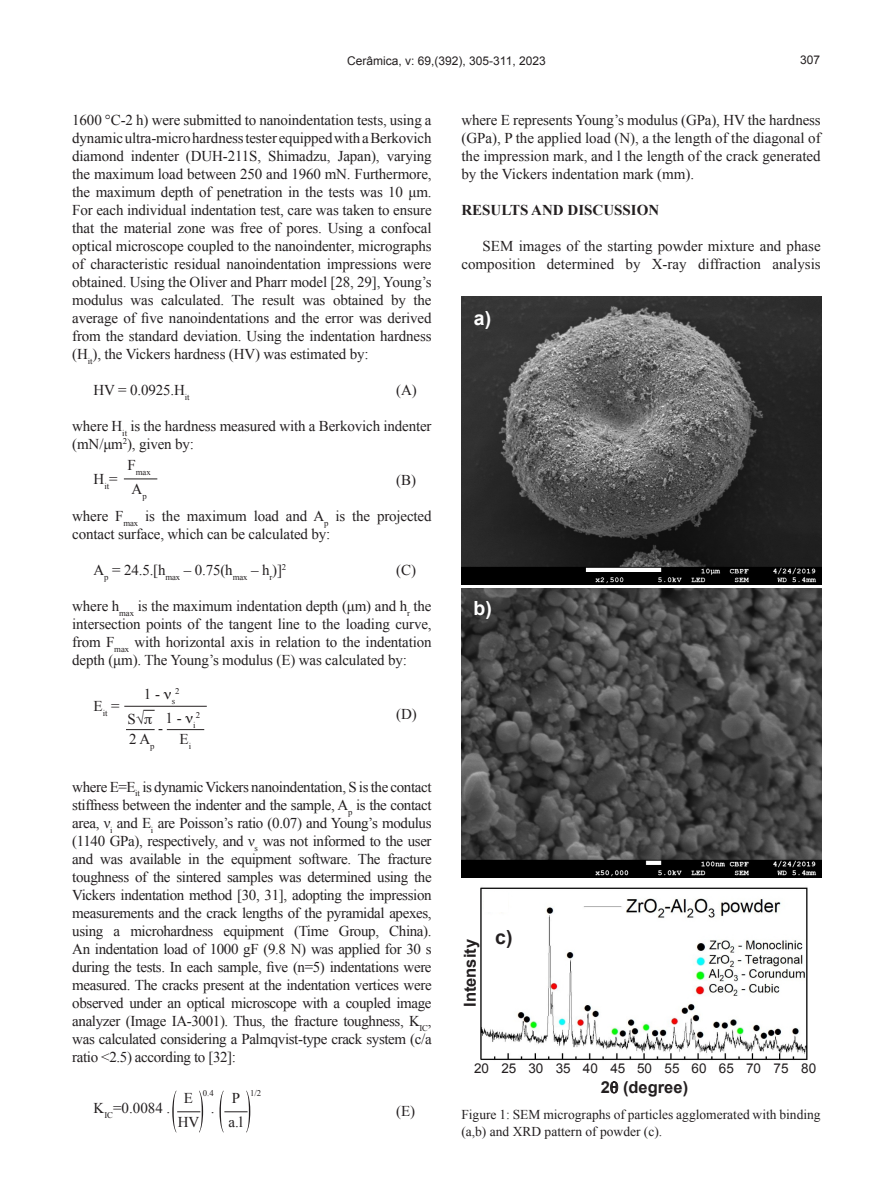
<style>
.page{position:relative;width:893px;height:1191px;background:#fff}
.page>*{position:absolute;margin:0;border:0;box-sizing:border-box;transform-origin:0 0}
.t1{font:700 19.5px "Arial";color:#fff}
.t2{font:700 19.5px "Arial";color:#231f20}
.t3{font:700 16.5px "Arial";color:#231f20}
.Corpo_A{font:15px/18px "Times New Roman";letter-spacing:-.01em;color:#231f20;text-align:justify}
.t4{font:700 15px "Times New Roman";color:#231f20}
.t5{font:13.5px/16.2px "Times New Roman";color:#231f20}
.t6{font:13.5px "Arial";color:#231f20}
.t7{font:12px "Arial";color:#231f20}
.t8{font:8.7px "Times New Roman";color:#231f20}
</style>
<div class="page">
<hr style="left:124px;top:478px;width:33px;height:1px;background:#231f20">
<hr style="left:124px;top:706px;width:83px;height:1px;background:#231f20">
<svg style="left:126px;top:729px;width:29px;height:1px"></svg>
<hr style="left:167px;top:729px;width:37px;height:1px;background:#231f20">
<svg style="left:172px;top:1090px;width:31px;height:42px"></svg>
<svg style="left:219px;top:1090px;width:31px;height:42px"></svg>
<img style="left:461px;top:296px;width:360px;height:288px">
<img style="left:461px;top:589px;width:360px;height:288px">
<img style="left:480px;top:887px;width:328px;height:173px">
<div style="left:484px;top:892px;width:23px;height:19px;background:#fff"></div>
<svg style="left:143px;top:710px;width:12px;height:1px"></svg>
<p class="t7" style="left:347px;top:53px;width:200px">Cerâmica, v: 69,(392), 305-311, 2023</p>
<p class="t7" style="left:800px;top:51px;width:22px">307</p>
<p class="Corpo_A" style="left:72px;top:111px;width:361px">1600 °C-2 h) were submitted to nanoindentation tests, using a dynamic ultra-micro hardness tester equipped with a Berkovich diamond indenter (DUH-211S, Shimadzu, Japan), varying the maximum load between 250 and 1960 mN. Furthermore, the maximum depth of penetration in the tests was 10 μm.<br>For each individual indentation test, care was taken to ensure that the material zone was free of pores. Using a confocal optical microscope coupled to the nanoindenter, micrographs of characteristic residual nanoindentation impressions were obtained. Using the Oliver and Pharr model [28, 29], Young’s modulus was calculated. The result was obtained by the average of five nanoindentations and the error was derived from the standard deviation. Using the indentation hardness (H<sub>it</sub>), the Vickers hardness (HV) was estimated by:</p>
<p class="Corpo_A" style="left:94px;top:381px;width:98px">HV = 0.0925.H<sub>it</sub></p>
<p class="Corpo_A" style="left:396px;top:381px;width:22px">(A)</p>
<p class="Corpo_A" style="left:72px;top:417px;width:361px">where H<sub>it</sub> is the hardness measured with a Berkovich indenter (mN/μm<sup>2</sup>), given by:</p>
<p class="t8" style="left:127px;top:466px;width:25px"><sup>F</sup>max</p>
<p class="Corpo_A" style="left:131px;top:479px;width:17px">A<sub>p</sub></p>
<p class="Corpo_A" style="left:94px;top:470px;width:26px">H<sub>it</sub>=</p>
<p class="Corpo_A" style="left:396px;top:471px;width:21px">(B)</p>
<p class="Corpo_A" style="left:72px;top:507px;width:361px">where F<sub>max</sub> is the maximum load and A<sub>p</sub> is the projected contact surface, which can be calculated by:</p>
<p class="Corpo_A" style="left:94px;top:561px;width:194px">A<sub>p</sub> = 24.5.[h<sub>max</sub> – 0.75(h<sub>max</sub> – h<sub>r</sub>)]<sup>2</sup></p>
<p class="Corpo_A" style="left:396px;top:561px;width:21px">(C)</p>
<p class="Corpo_A" style="left:72px;top:597px;width:361px">where h<sub>max</sub> is the maximum indentation depth (μm) and h<sub>r</sub> the intersection points of the tangent line to the loading curve, from F<sub>max</sub> with horizontal axis in relation to the indentation depth (μm). The Young’s modulus (E) was calculated by:</p>
<p class="Corpo_A" style="left:94px;top:696px;width:28px">E<sub>it</sub> =</p>
<p class="Corpo_A" style="left:144px;top:684px;width:33px">1 - ■<sub>s</sub></p>
<p class="t8" style="left:175px;top:684px;width:6px">2</p>
<p class="Corpo_A" style="left:165px;top:708px;width:32px">1 - ■<sub>i</sub></p>
<p class="t8" style="left:196px;top:709px;width:6px">2</p>
<p class="Corpo_A" style="left:396px;top:705px;width:22px">(D)</p>
<p class="Corpo_A" style="left:127px;top:709px;width:18px">S√</p>
<p class="Corpo_A" style="left:129px;top:730px;width:27px">2 A<sub>p</sub></p>
<p class="Corpo_A" style="left:180px;top:730px;width:13px">E<sub>i</sub></p>
<p class="Corpo_A" style="left:158px;top:718px;width:6px">-</p>
<p class="Corpo_A" style="left:72px;top:777px;width:361px">where E=E<sub>it</sub> is dynamic Vickers nanoindentation, S is the contact stiffness between the indenter and the sample, A<sub>p</sub> is the contact area, ν<sub>i</sub> and E<sub>i</sub> are Poisson’s ratio (0.07) and Young’s modulus (1140 GPa), respectively, and ν<sub>s</sub> was not informed to the user and was available in the equipment software. The fracture toughness of the sintered samples was determined using the Vickers indentation method [30, 31], adopting the impression measurements and the crack lengths of the pyramidal apexes, using a microhardness equipment (Time Group, China).<br>An indentation load of 1000 gF (9.8 N) was applied for 30 s during the tests. In each sample, five (n=5) indentations were measured. The cracks present at the indentation vertices were observed under an optical microscope with a coupled image analyzer (Image IA-3001). Thus, the fracture toughness, K<sub>IC</sub>, was calculated considering a Palmqvist-type crack system (c/a ratio &lt;2.5) according to [32]:</p>
<p class="Corpo_A" style="left:184px;top:1088px;width:11px">E</p>
<p class="Corpo_A" style="left:178px;top:1112px;width:23px">HV</p>
<p class="t8" style="left:203px;top:1087px;width:12px">0.4</p>
<p class="t8" style="left:250px;top:1087px;width:13px">1/2</p>
<p class="Corpo_A" style="left:232px;top:1088px;width:10px">P</p>
<p class="Corpo_A" style="left:228px;top:1112px;width:16px">a.l</p>
<p class="Corpo_A" style="left:94px;top:1098px;width:78px">K<sub>IC</sub>=0.0084 .</p>
<p class="Corpo_A" style="left:211px;top:1098px;width:5px">.</p>
<p class="Corpo_A" style="left:396px;top:1101px;width:20px">(E)</p>
<p class="Corpo_A" style="left:461px;top:111px;width:361px">where E represents Young’s modulus (GPa), HV the hardness (GPa), P the applied load (N), a the length of the diagonal of the impression mark, and l the length of the crack generated by the Vickers indentation mark (mm).</p>
<p class="t4" style="left:461px;top:200px;width:199px">RESULTS AND DISCUSSION</p>
<p class="Corpo_A" style="left:461px;top:237px;width:361px;text-align:right">SEM images of the starting powder mixture and phase composition determined by X-ray diffraction analysis</p>
<p class="t1" style="left:474px;top:305px;width:19px">a)</p>
<p class="t1" style="left:473px;top:595px;width:20px">b)</p>
<p class="t3" style="left:459px;top:1007px;width:69px;rotate:-90deg">Intensity</p>
<p class="t2" style="left:495px;top:924px;width:19px">c)</p>
<p class="t6" style="left:474px;top:1059px;width:17px">20</p>
<p class="t6" style="left:501px;top:1059px;width:17px">25</p>
<p class="t6" style="left:528px;top:1059px;width:17px">30</p>
<p class="t6" style="left:556px;top:1059px;width:17px">35</p>
<p class="t6" style="left:583px;top:1059px;width:17px">40</p>
<p class="t6" style="left:610px;top:1059px;width:17px">45</p>
<p class="t6" style="left:637px;top:1059px;width:17px">50</p>
<p class="t6" style="left:665px;top:1059px;width:17px">55</p>
<p class="t6" style="left:691px;top:1059px;width:17px">60</p>
<p class="t6" style="left:719px;top:1059px;width:17px">65</p>
<p class="t6" style="left:746px;top:1059px;width:17px">70</p>
<p class="t6" style="left:773px;top:1059px;width:17px">75</p>
<p class="t6" style="left:801px;top:1059px;width:17px">80</p>
<p class="t3" style="left:601px;top:1076px;width:89px">2❑ (degree)</p>
<p class="t5" style="left:461px;top:1106px;width:361px">Figure 1: SEM micrographs of particles agglomerated with binding (a,b) and XRD pattern of powder (c).</p>
</div>
